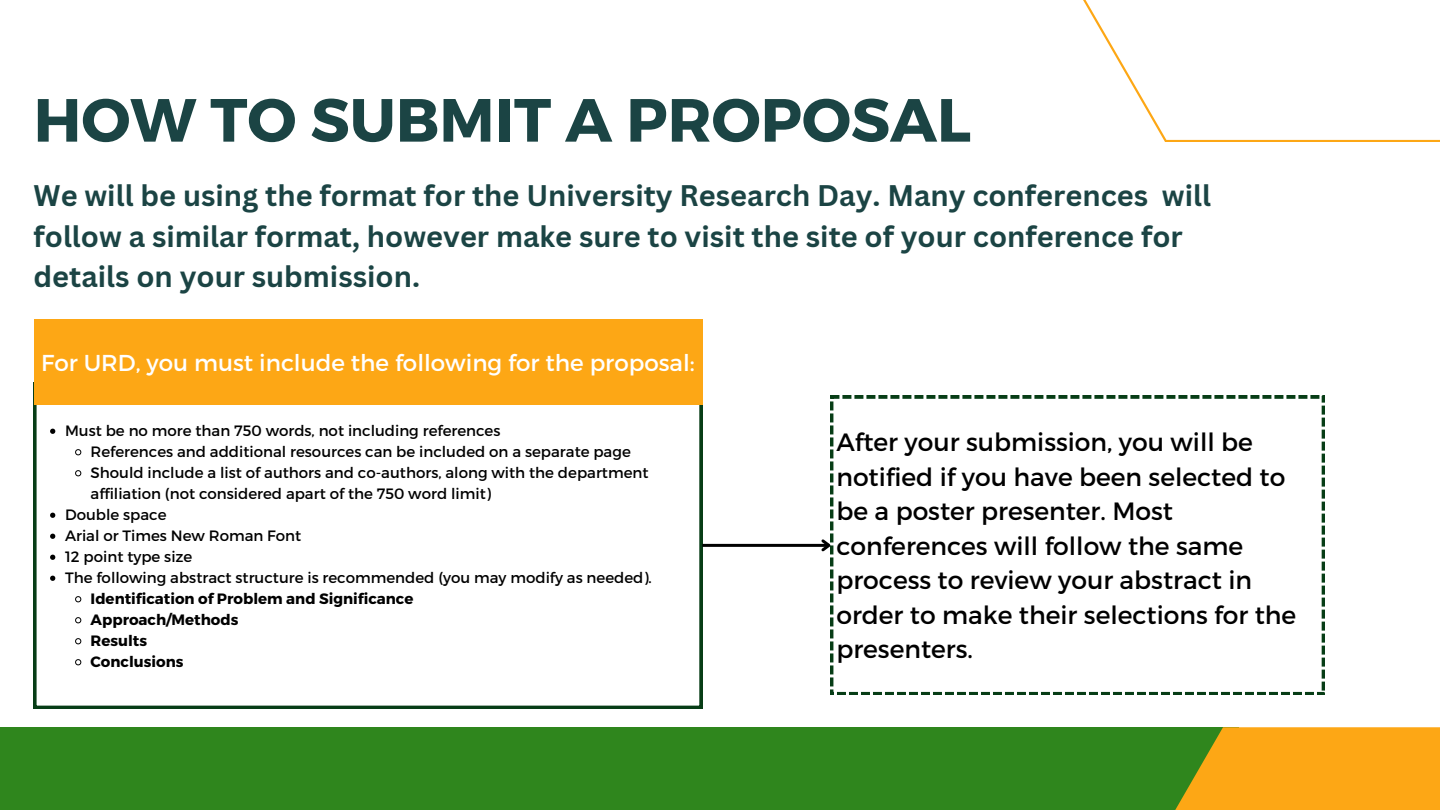
<style>
.page{position:relative;width:1440px;height:810px;background:#fff}
.page>*{position:absolute;margin:0;border:0;box-sizing:border-box;transform-origin:0 0}
.t1{font:700 60.8px "Montserrat";color:#1b4444}
.t2{font:700 29px/40.5px "Canva Sans";color:#1b4444}
.t3{font:25px/34.5px "Montserrat";color:#000}
.t4{font:23px "Montserrat";color:#fff}
.t5{font:15px/21px "Montserrat";color:#000}
.t6{font:700 15px "Montserrat";color:#000}
</style>
<div class="page">
<div style="left:0;top:727px;width:1238px;height:83px;background:#2f861d"></div>
<svg style="left:1175px;top:727px;width:265px;height:83px;background:#e8a316"></svg>
<svg style="left:1083px;top:0;width:357px;height:142px"></svg>
<svg style="left:34px;top:405px;width:668px;height:303px"></svg>
<svg style="left:50px;top:429px;width:5px;height:5px"></svg>
<svg style="left:75px;top:449px;width:7px;height:7px"></svg>
<svg style="left:75px;top:470px;width:7px;height:7px"></svg>
<svg style="left:50px;top:513px;width:5px;height:5px"></svg>
<svg style="left:50px;top:534px;width:5px;height:5px"></svg>
<svg style="left:50px;top:555px;width:5px;height:5px"></svg>
<svg style="left:50px;top:576px;width:5px;height:5px"></svg>
<svg style="left:75px;top:596px;width:7px;height:7px"></svg>
<svg style="left:75px;top:617px;width:7px;height:7px"></svg>
<svg style="left:75px;top:638px;width:7px;height:7px"></svg>
<svg style="left:75px;top:659px;width:7px;height:7px"></svg>
<div style="left:34px;top:319px;width:668px;height:86px;background:#fda715"></div>
<svg style="left:830px;top:396px;width:495px;height:299px"></svg>
<hr style="left:702px;top:544px;width:127px;height:3px;background:#000">
<svg style="left:819px;top:537px;width:15px;height:17px"></svg>
<p class="t1" style="left:34px;top:80px;width:939px">HOW TO SUBMIT A PROPOSAL</p>
<p class="t2" style="left:34px;top:175px;width:1179px">We will be using the format for the University Research Day. Many conferences will follow a similar format, however make sure to visit the site of your conference for details on your submission.</p>
<p class="t4" style="left:41px;top:348px;width:655px">For URD, you must include the following for the proposal:</p>
<h1 class="t5" style="left:65px;top:420px;width:437px">Must be no more than 750 words, not including references</h1>
<p class="t5" style="left:91px;top:441px;width:542px">References and additional resources can be included on a separate page</p>
<h2 class="t5" style="left:91px;top:462px;width:559px">Should include a list of authors and co-authors, along with the department affiliation (not considered apart of the 750 word limit)</h2>
<h3 class="t5" style="left:65px;top:504px;width:103px">Double space</h3>
<p class="t5" style="left:65px;top:525px;width:238px">Arial or Times New Roman Font</p>
<p class="t5" style="left:65px;top:546px;width:129px">12 point type size</p>
<p class="t5" style="left:65px;top:567px;width:588px">The following abstract structure is recommended (you may modify as needed).</p>
<p class="t6" style="left:91px;top:589px;width:324px">Identification of Problem and Significance</p>
<p class="t6" style="left:91px;top:610px;width:149px">Approach/Methods</p>
<p class="t6" style="left:91px;top:631px;width:58px">Results</p>
<p class="t6" style="left:91px;top:652px;width:94px">Conclusions</p>
<p class="t3" style="left:836px;top:424px;width:461px">After your submission, you will be notified if you have been selected to be a poster presenter. Most conferences will follow the same process to review your abstract in order to make their selections for the presenters.</p>
</div>
